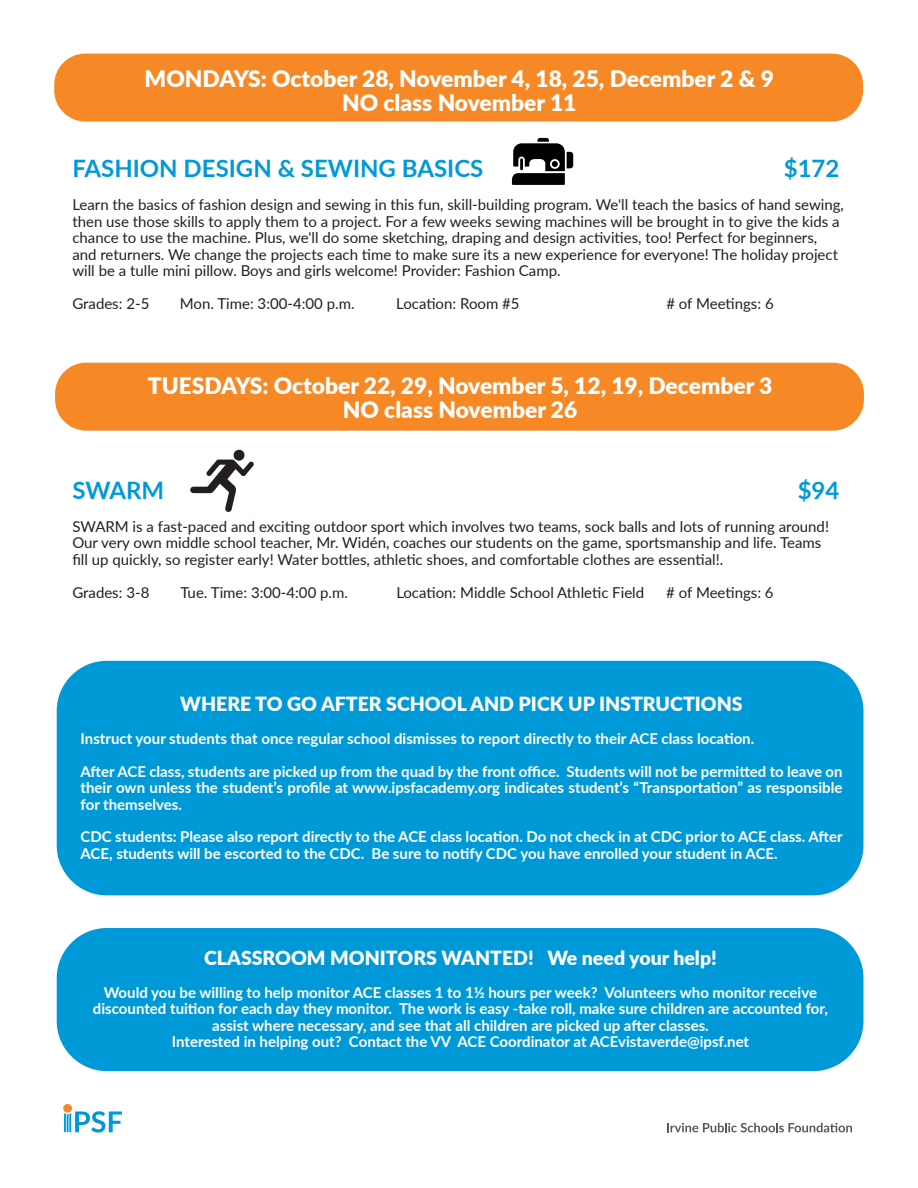
<style>
.page{position:relative;width:918px;height:1188px;background:#fff}
.page>*{position:absolute;margin:0;border:0;box-sizing:border-box;transform-origin:0 0}
.t1{font:700 24px "Lato";color:#0099d8}
.t2{font:900 22.8px/24px "Lato";color:#fff;text-align:center}
.t3{font:900 19.5px "Lato";color:#fff}
.t4{font:15px/16.5px "Lato";color:#231f20}
.t5{font:700 15px/16.5px "Lato";color:#fff;text-align:justify}
</style>
<div class="page">
<div style="left:57px;top:661px;width:806px;height:234px;background:#0099d8;border-radius:50px"></div>
<div style="left:54px;top:54px;width:809px;height:67px;background:#f68926;border-radius:31px"></div>
<div style="left:57px;top:928px;width:806px;height:143px;background:#0099d8;border-radius:50px"></div>
<div style="left:63px;top:1104px;width:9px;height:9px;background:#f68926;border-radius:50%"></div>
<svg style="left:64px;top:1111px;width:58px;height:22px"></svg>
<svg style="left:667px;top:1123px;width:185px;height:9px"></svg>
<div style="left:234px;top:450px;width:11px;height:11px;background:#231f20;border-radius:50%"></div>
<div style="left:190px;top:487px;width:23px;height:6px;background:#231f20;border-radius:3px"></div>
<svg style="left:206px;top:460px;width:48px;height:52px"></svg>
<div style="left:55px;top:363px;width:809px;height:68px;background:#f68926;border-radius:31px"></div>
<svg style="left:511px;top:138px;width:62px;height:47px"></svg>
<h2 class="t2" style="left:145px;top:65px;width:631px">MONDAYS: October 28, November 4, 18, 25, December 2 &amp; 9<br>NO class November 11</h2>
<h1 class="t1" style="left:72px;top:151px;width:413px">FASHION DESIGN &amp; SEWING BASICS</h1>
<h1 class="t1" style="left:784px;top:151px;width:57px">$172</h1>
<p class="t4" style="left:72px;top:196px;width:773px">Learn the basics of fashion design and sewing in this fun, skill-building program. We'll teach the basics of hand sewing, then use those skills to apply them to a project. For a few weeks sewing machines will be brought in to give the kids a chance to use the machine. Plus, we'll do some sketching, draping and design activities, too! Perfect for beginners, and returners. We change the projects each time to make sure its a new experience for everyone! The holiday project will be a tulle mini pillow. Boys and girls welcome! Provider: Fashion Camp.</p>
<p class="t4" style="left:72px;top:295px;width:79px">Grades: 2-5</p>
<p class="t4" style="left:180px;top:295px;width:176px">Mon. Time: 3:00-4:00 p.m.</p>
<p class="t4" style="left:396px;top:295px;width:125px">Location: Room #5</p>
<p class="t4" style="left:666px;top:295px;width:109px"># of Meetings: 6</p>
<h2 class="t2" style="left:148px;top:373px;width:626px">TUESDAYS: October 22, 29, November 5, 12, 19, December 3<br>NO class November 26</h2>
<h1 class="t1" style="left:72px;top:472px;width:93px">SWARM</h1>
<h1 class="t1" style="left:798px;top:472px;width:43px">$94</h1>
<p class="t4" style="left:72px;top:517px;width:758px">SWARM is a fast-paced and exciting outdoor sport which involves two teams, sock balls and lots of running around!<br>Our very own middle school teacher, Mr. Widén, coaches our students on the game, sportsmanship and life. Teams fill up quickly, so register early! Water bottles, athletic shoes, and comfortable clothes are essential!.</p>
<p class="t4" style="left:72px;top:583px;width:79px">Grades: 3-8</p>
<p class="t4" style="left:180px;top:583px;width:169px">Tue. Time: 3:00-4:00 p.m.</p>
<p class="t4" style="left:396px;top:583px;width:249px">Location: Middle School Athletic Field</p>
<p class="t4" style="left:666px;top:583px;width:109px"># of Meetings: 6</p>
<h3 class="t3" style="left:180px;top:689px;width:564px">WHERE TO GO AFTER SCHOOL AND PICK UP INSTRUCTIONS</h3>
<p class="t5" style="left:81px;top:730px;width:675px">Instruct your students that once regular school dismisses to report directly to their ACE class location.</p>
<p class="t5" style="left:81px;top:763px;width:763px">After ACE class, students are picked up from the quad by the front office. Students will not be permitted to leave on their own unless the student’s profile at www.ipsfacademy.org indicates student’s “Transportation” as responsible for themselves.</p>
<p class="t5" style="left:81px;top:828px;width:764px">CDC students: Please also report directly to the ACE class location. Do not check in at CDC prior to ACE class. After<br>ACE, students will be escorted to the CDC. Be sure to notify CDC you have enrolled your student in ACE.</p>
<h3 class="t3" style="left:204px;top:943px;width:514px">CLASSROOM MONITORS WANTED! We need your help!</h3>
<p class="t5" style="left:93px;top:983px;width:736px;text-align:center">Would you be willing to help monitor ACE classes 1 to 1½ hours per week? Volunteers who monitor receive discounted tuition for each day they monitor. The work is easy -take roll, make sure children are accounted for, assist where necessary, and see that all children are picked up after classes.<br>Interested in helping out? Contact the VV ACE Coordinator at ACEvistaverde@ipsf.net</p>
</div>
